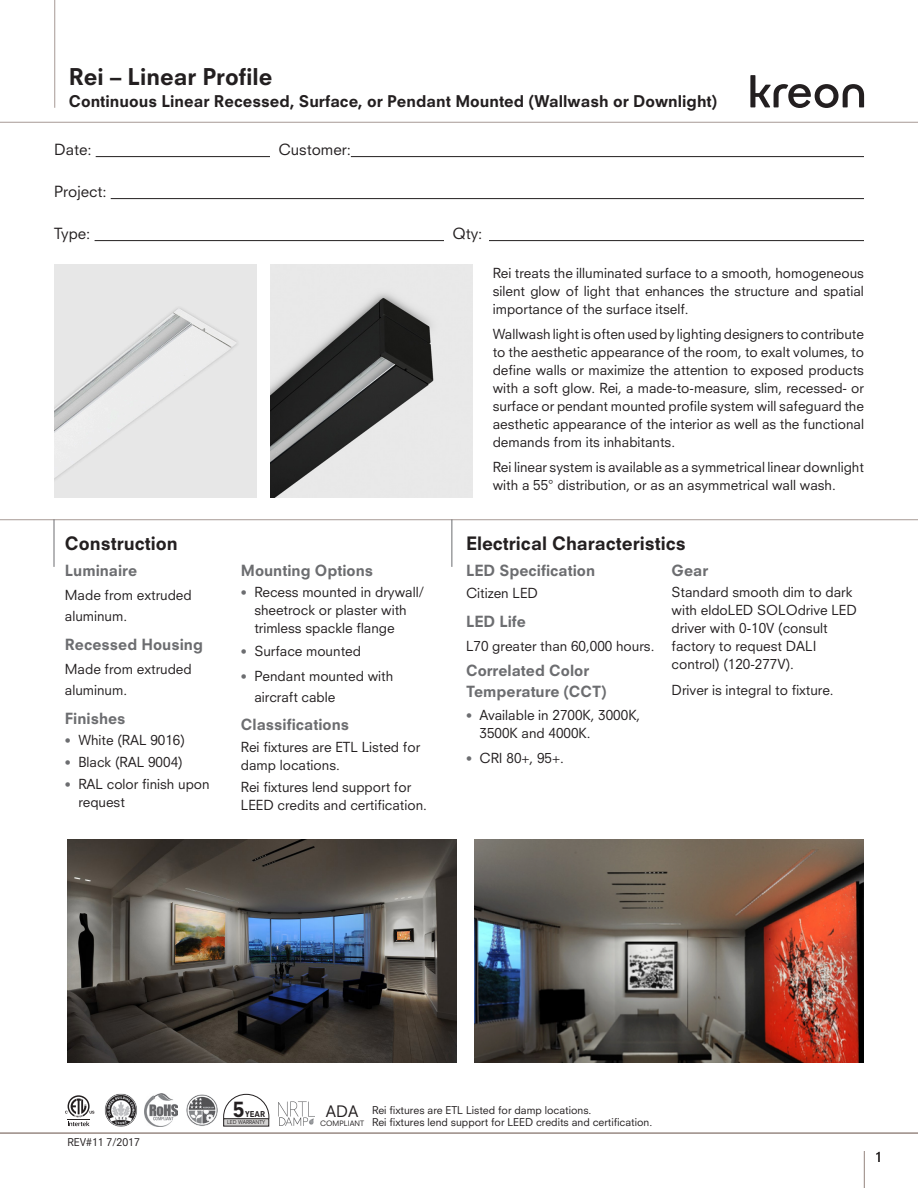
<style>
.page{position:relative;width:918px;height:1188px;background:#fff}
.page>*{position:absolute;margin:0;border:0;box-sizing:border-box;transform-origin:0 0}
.t1{font:800 22.5px "Neuzeit SLT Std";color:#231f20}
.t2{font:800 20.7px "Neuzeit SLT Std";color:#231f20}
.a-head{font:800 18px "Neuzeit SLT Std";color:#231f20}
.t3{font:800 15.75px "Neuzeit SLT Std";color:#231f20}
.t4{font:15.45px "Neuzeit SLT Std";color:#231f20}
.b-head{font:800 15px "Neuzeit SLT Std";color:#6c6d70}
.t5{font:15px "Neuzeit SLT Std";color:#231f20}
.lettered{font:800 15px/21px "Neuzeit SLT Std";color:#6c6d70}
.bullets{font:800 15px "Neuzeit SLT Std";color:#6c6d70}
.Numbered{font:13.5px/18px "Neuzeit SLT Std";color:#231f20}
.Text{font:13.5px/18px "Neuzeit SLT Std";color:#231f20}
.lettered-2{font:13.5px/21px "Neuzeit SLT Std";color:#231f20}
.bullets-2{font:13.5px/18px "Neuzeit SLT Std";color:#231f20}
.lettered-3{font:10.5px/12.6px "Neuzeit SLT Std";color:#231f20}
.t6{font:800 7.95px "Neuzeit SLT Std";color:#231f20}
.t7{font:7.2px "Neuzeit SLT Std";color:#231f20}
.t8{font:5.1px "Neuzeit SLT Std";color:#231f20}
.s1{font-size:12px;color:#6c6d70}
</style>
<div class="page">
<hr style="left:54px;top:0;width:1px;height:108px;background:#a79a95">
<hr style="left:0;top:122px;width:918px;height:1px;background:#a79a95">
<svg style="left:750px;top:75px;width:114px;height:33px"></svg>
<svg style="left:65px;top:1095px;width:29px;height:31px"></svg>
<img style="left:104px;top:1094px;width:33px;height:32px">
<img style="left:145px;top:1094px;width:33px;height:32px">
<img style="left:186px;top:1094px;width:32px;height:32px;border-radius:16px">
<div style="left:224px;top:1119px;width:45px;height:7px;background:#d3d2d1"></div>
<svg style="left:223px;top:1094px;width:46px;height:25px"></svg>
<img style="left:278px;top:1101px;width:37px;height:24px">
<hr style="left:864px;top:1151px;width:1px;height:37px;background:#a79a95">
<hr style="left:0;top:1132px;width:918px;height:2px;background:#a79a95">
<hr style="left:96px;top:156px;width:174px;height:1px;background:#231f20">
<hr style="left:351px;top:156px;width:513px;height:1px;background:#231f20">
<hr style="left:111px;top:198px;width:753px;height:1px;background:#231f20">
<hr style="left:95px;top:240px;width:349px;height:1px;background:#231f20">
<hr style="left:489px;top:240px;width:375px;height:1px;background:#231f20">
<hr style="left:0;top:519px;width:918px;height:1px;background:#a79a95">
<hr style="left:54px;top:519px;width:1px;height:48px;background:#6c6d70">
<hr style="left:452px;top:519px;width:1px;height:48px;background:#6c6d70">
<img style="left:54px;top:265px;width:202px;height:233px">
<img style="left:270px;top:265px;width:202px;height:233px">
<img style="left:475px;top:839px;width:389px;height:224px">
<img style="left:68px;top:839px;width:389px;height:224px">
<h1 class="t1" style="left:69px;top:62px;width:205px">Rei – Linear Profile</h1>
<p class="t3" style="left:69px;top:92px;width:650px">Continuous Linear Recessed, Surface, or Pendant Mounted (Wallwash or Downlight)</p>
<p class="t5" style="left:54px;top:140px;width:39px">Date:</p>
<p class="t5" style="left:278px;top:140px;width:74px">Customer:</p>
<p class="t5" style="left:54px;top:182px;width:54px">Project:</p>
<p class="t5" style="left:54px;top:224px;width:38px">Type:</p>
<p class="t5" style="left:452px;top:224px;width:32px">Qty:</p>
<p class="Numbered" style="left:493px;top:264px;width:373px;text-align:justify">Rei treats the illuminated surface to a smooth, homogeneous silent glow of light that enhances the structure and spatial importance of the surface itself.</p>
<p class="Numbered" style="left:493px;top:325px;width:373px;text-align:justify">Wallwash light is often used by lighting designers to contribute to the aesthetic appearance of the room, to exalt volumes, to define walls or maximize the attention to exposed products with a soft glow. Rei, a made-to-measure, slim, recessed- or surface or pendant mounted profile system will safeguard the aesthetic appearance of the interior as well as the functional demands from its inhabitants.</p>
<p class="Numbered" style="left:493px;top:458px;width:373px">Rei linear system is available as a symmetrical linear downlight with a 55° distribution, or as an asymmetrical wall wash.</p>
<p class="a-head" style="left:65px;top:532px;width:114px">Construction</p>
<p class="a-head" style="left:466px;top:532px;width:221px">Electrical Characteristics</p>
<p class="bullets" style="left:466px;top:561px;width:131px">LED Specification</p>
<p class="Text" style="left:466px;top:584px;width:74px">Citizen LED</p>
<p class="b-head" style="left:466px;top:612px;width:61px">LED Life</p>
<p class="lettered-2" style="left:466px;top:635px;width:190px">L70 greater than 60,000 hours.</p>
<p class="lettered" style="left:466px;top:660px;width:142px">Correlated Color<br>Temperature (CCT)</p>
<p class="Numbered" style="left:480px;top:706px;width:162px;text-indent:-14px"><span class="s1">•</span> Available in 2700K, 3000K,<br>3500K and 4000K.</p>
<p class="Numbered" style="left:466px;top:749px;width:99px"><span class="s1">•</span> CRI 80+, 95+.</p>
<p class="b-head" style="left:241px;top:561px;width:134px">Mounting Options</p>
<p class="Numbered" style="left:254px;top:583px;width:171px;text-indent:-14px"><span class="s1">•</span> Recess mounted in drywall/ sheetrock or plaster with trimless spackle flange</p>
<p class="Numbered" style="left:241px;top:641px;width:122px"><span class="s1">•</span> Surface mounted</p>
<p class="Numbered" style="left:254px;top:665px;width:140px;line-height:21px;text-indent:-14px"><span class="s1">•</span> Pendant mounted with aircraft cable</p>
<p class="b-head" style="left:241px;top:716px;width:110px">Classifications</p>
<p class="bullets-2" style="left:241px;top:738px;width:181px">Rei fixtures are ETL Listed for damp locations.</p>
<p class="bullets-2" style="left:241px;top:778px;width:188px">Rei fixtures lend support for<br>LEED credits and certification.</p>
<p class="b-head" style="left:672px;top:561px;width:38px">Gear</p>
<p class="Text" style="left:672px;top:583px;width:187px">Standard smooth dim to dark with eldoLED SOLOdrive LED driver with 0-10V (consult factory to request DALI control) (120-277V).</p>
<p class="lettered-2" style="left:672px;top:679px;width:164px">Driver is integral to fixture.</p>
<p class="b-head" style="left:65px;top:561px;width:74px">Luminaire</p>
<p class="lettered-2" style="left:65px;top:585px;width:128px">Made from extruded aluminum.</p>
<p class="b-head" style="left:65px;top:635px;width:140px">Recessed Housing</p>
<p class="lettered-2" style="left:65px;top:658px;width:128px">Made from extruded aluminum.</p>
<p class="b-head" style="left:65px;top:709px;width:62px">Finishes</p>
<p class="Numbered" style="left:65px;top:731px;width:122px"><span class="s1">•</span> White (RAL 9016)</p>
<p class="Numbered" style="left:65px;top:753px;width:119px"><span class="s1">•</span> Black (RAL 9004)</p>
<p class="Numbered" style="left:78px;top:775px;width:133px;text-indent:-14px"><span class="s1">•</span> RAL color finish upon request</p>
<p class="lettered-3" style="left:68px;top:1136px;width:74px">REV#11 7/2017</p>
<h2 class="t2" style="left:233px;top:1097px;width:13px">5</h2>
<p class="t6" style="left:245px;top:1109px;width:21px">YEAR</p>
<p class="t4" style="left:326px;top:1102px;width:34px">ADA</p>
<p class="t7" style="left:320px;top:1119px;width:45px">COMPLIANT</p>
<p class="t8" style="left:227px;top:1119px;width:40px">LED WARRANTY</p>
<p class="lettered-3" style="left:372px;top:1103px;width:282px">Rei fixtures are ETL Listed for damp locations.<br>Rei fixtures lend support for LEED credits and certification.</p>
<p class="Numbered" style="left:875px;top:1148px;width:9px">1</p>
</div>
